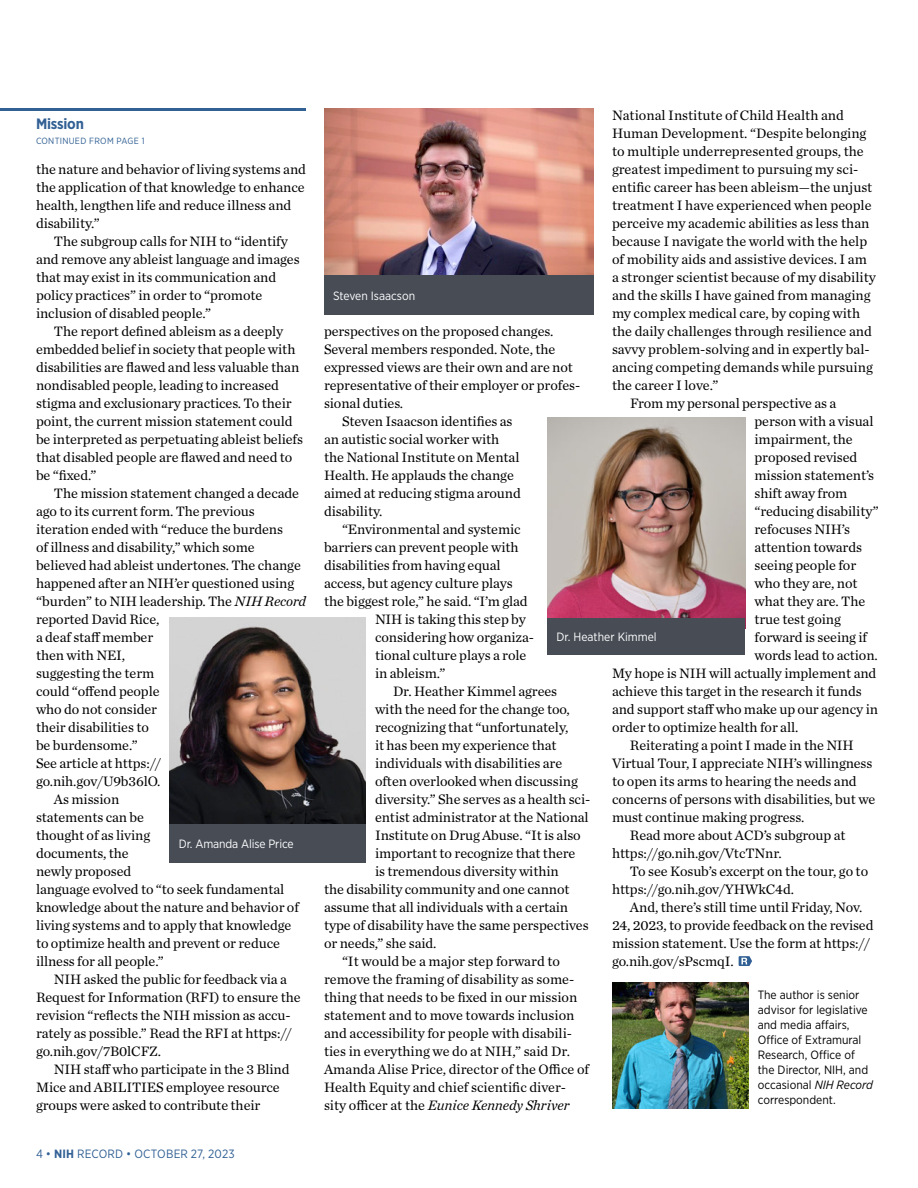
<style>
.page{position:relative;width:918px;height:1188px;background:#fff}
.page>*{position:absolute;margin:0;border:0;box-sizing:border-box;transform-origin:0 0}
.Head_2_Subheads_Body_1{font:700 15px "Gotham Narrow";letter-spacing:-.015em;color:#316094}
.Body_1{font:14.25px/18px "Chronicle Text G1";letter-spacing:-.005em;color:#000}
.Photo_caption_positive{font:12px/15px "Gotham Narrow";color:#000}
.Photo_caption_reverse{font:12px "Gotham Narrow";color:#fff}
.Body_2__Briefs_and_Sidebar{font:12px "Gotham Narrow";letter-spacing:.015em;color:#316094}
.Page_jump{font:9px "Gotham Narrow";letter-spacing:.03em;color:#316094}
.s1{font-style:italic}
.s2{font-weight:700}
</style>
<div class="page">
<hr style="left:0;top:108px;width:306px;height:3px;background:#316094">
<svg style="left:739px;top:956px;width:13px;height:10px"></svg>
<img style="left:548px;top:418px;width:197px;height:200px">
<img style="left:324px;top:108px;width:270px;height:167px">
<img style="left:170px;top:617px;width:196px;height:207px">
<div style="left:170px;top:824px;width:196px;height:38px;background:#474c55"></div>
<div style="left:548px;top:618px;width:198px;height:37px;background:#474c55"></div>
<div style="left:324px;top:275px;width:270px;height:40px;background:#474c55"></div>
<img style="left:612px;top:982px;width:137px;height:126px">
<p class="Head_2_Subheads_Body_1" style="left:36px;top:114px;width:49px">Mission</p>
<p class="Page_jump" style="left:36px;top:135px;width:110px">CONTINUED FROM PAGE 1</p>
<p class="Body_1" style="left:36px;top:159px;width:272px">the nature and behavior of living systems and the application of that knowledge to enhance health, lengthen life and reduce illness and disability.”</p>
<p class="Body_1" style="left:36px;top:231px;width:265px;text-indent:18px">The subgroup calls for NIH to “identify and remove any ableist language and images that may exist in its communication and policy practices” in order to “promote inclusion of disabled people.”</p>
<p class="Body_1" style="left:36px;top:321px;width:269px;text-indent:18px">The report defined ableism as a deeply embedded belief in society that people with disabilities are flawed and less valuable than nondisabled people, leading to increased stigma and exclusionary practices. To their point, the current mission statement could be interpreted as perpetuating ableist beliefs that disabled people are flawed and need to be “fixed.”</p>
<p class="Body_1" style="left:36px;top:483px;width:271px;text-indent:18px">The mission statement changed a decade ago to its current form. The previous iteration ended with “reduce the burdens<br>of illness and disability,” which some believed had ableist undertones. The change happened after an NIH’er questioned using “burden” to NIH leadership. The <span class="s1">NIH Record </span>reported David Rice,<br>a deaf staff member<br>then with NEI,<br>suggesting the term<br>could “offend people<br>who do not consider<br>their disabilities to<br>be burdensome.”<br>See article at https://<br>go.nih.gov/U9b36lO.</p>
<p class="Body_1" style="left:36px;top:789px;width:265px;text-indent:18px">As mission<br>statements can be<br>thought of as living<br>documents, the<br>newly proposed<br>language evolved to “to seek fundamental knowledge about the nature and behavior of living systems and to apply that knowledge to optimize health and prevent or reduce illness for all people.”</p>
<p class="Body_1" style="left:36px;top:969px;width:266px;text-indent:18px">NIH asked the public for feedback via a Request for Information (RFI) to ensure the revision “reflects the NIH mission as accu&shy;rately as possible.” Read the RFI at https:// go.nih.gov/7B0lCFZ.</p>
<p class="Body_1" style="left:36px;top:1059px;width:255px;text-indent:18px">NIH staff who participate in the 3 Blind<br>Mice and ABILITIES employee resource groups were asked to contribute their</p>
<p class="Photo_caption_reverse" style="left:179px;top:836px;width:116px">Dr. Amanda Alise Price</p>
<p class="Body_2__Briefs_and_Sidebar" style="left:36px;top:1146px;width:200px">4 • <span class="s2">NIH</span> RECORD • OCTOBER 27, 2023</p>
<p class="Body_1" style="left:612px;top:105px;width:265px">National Institute of Child Health and Human Development. “Despite belonging to multiple underrepresented groups, the greatest impediment to pursuing my sci&shy;entific career has been ableism—the unjust treatment I have experienced when people perceive my academic abilities as less than because I navigate the world with the help of mobility aids and assistive devices. I am a stronger scientist because of my disability and the skills I have gained from managing my complex medical care, by coping with the daily challenges through resilience and savvy problem-solving and in expertly bal&shy;ancing competing demands while pursuing the career I love.”</p>
<p class="Body_1" style="left:630px;top:393px;width:208px">From my personal perspective as a</p>
<p class="Body_1" style="left:755px;top:411px;width:120px">person with a visual</p>
<p class="Body_1" style="left:755px;top:429px;width:100px">impairment, the</p>
<p class="Body_1" style="left:755px;top:447px;width:104px">proposed revised</p>
<p class="Body_1" style="left:755px;top:465px;width:121px">mission statement’s</p>
<p class="Body_1" style="left:755px;top:483px;width:94px">shift away from</p>
<p class="Body_1" style="left:755px;top:501px;width:126px">“reducing disability”</p>
<p class="Body_1" style="left:755px;top:519px;width:97px">refocuses NIH’s</p>
<p class="Body_1" style="left:755px;top:537px;width:109px">attention towards</p>
<p class="Body_1" style="left:754px;top:555px;width:103px">seeing people for</p>
<p class="Body_1" style="left:754px;top:573px;width:105px">who they are, not</p>
<p class="Body_1" style="left:754px;top:591px;width:112px">what they are. The</p>
<p class="Body_1" style="left:754px;top:609px;width:88px">true test going</p>
<p class="Body_1" style="left:754px;top:627px;width:114px">forward is seeing if</p>
<p class="Body_1" style="left:754px;top:645px;width:125px">words lead to action.</p>
<p class="Body_1" style="left:612px;top:663px;width:266px">My hope is NIH will actually implement and</p>
<p class="Body_1" style="left:612px;top:681px;width:251px">achieve this target in the research it funds</p>
<p class="Body_1" style="left:612px;top:699px;width:268px">and support staff who make up our agency in</p>
<p class="Body_1" style="left:612px;top:717px;width:188px">order to optimize health for all.</p>
<p class="Body_1" style="left:612px;top:735px;width:265px;text-indent:18px">Reiterating a point I made in the NIH Virtual Tour, I appreciate NIH’s willingness to open its arms to hearing the needs and concerns of persons with disabilities, but we must continue making progress.</p>
<p class="Body_1" style="left:612px;top:825px;width:235px;text-indent:18px">Read more about ACD’s subgroup at https://go.nih.gov/VtcTNnr.</p>
<p class="Body_1" style="left:612px;top:861px;width:258px;text-indent:18px">To see Kosub’s excerpt on the tour, go to https://go.nih.gov/YHWkC4d.</p>
<p class="Body_1" style="left:612px;top:897px;width:263px;text-indent:18px">And, there’s still time until Friday, Nov.<br>24, 2023, to provide feedback on the revised mission statement. Use the form at https:// go.nih.gov/sPscmqI.</p>
<p class="Photo_caption_positive" style="left:758px;top:987px;width:117px">The author is senior advisor for legislative and media affairs,<br>Office of Extramural<br>Research, Office of the Director, NIH, and occasional <span class="s1">NIH Record </span>correspondent.</p>
<p class="Photo_caption_reverse" style="left:333px;top:288px;width:84px">Steven Isaacson</p>
<p class="Body_1" style="left:324px;top:321px;width:258px">perspectives on the proposed changes.<br>Several members responded. Note, the expressed views are their own and are not representative of their employer or profes&shy;sional duties.</p>
<p class="Body_1" style="left:324px;top:411px;width:198px;text-indent:18px">Steven Isaacson identifies as an autistic social worker with the National Institute on Mental<br>Health. He applauds the change aimed at reducing stigma around disability.</p>
<p class="Body_1" style="left:342px;top:519px;width:180px">“Environmental and systemic</p>
<p class="Body_1" style="left:324px;top:537px;width:196px">barriers can prevent people with</p>
<p class="Body_1" style="left:324px;top:555px;width:178px">disabilities from having equal</p>
<p class="Body_1" style="left:324px;top:573px;width:190px">access, but agency culture plays</p>
<p class="Body_1" style="left:324px;top:591px;width:205px">the biggest role,” he said. “I’m glad</p>
<p class="Body_1" style="left:375px;top:609px;width:152px">NIH is taking this step by</p>
<p class="Body_1" style="left:375px;top:627px;width:161px">considering how organiza-</p>
<p class="Body_1" style="left:375px;top:645px;width:153px">tional culture plays a role</p>
<p class="Body_1" style="left:375px;top:663px;width:72px">in ableism.”</p>
<p class="Body_1" style="left:393px;top:681px;width:166px">Dr. Heather Kimmel agrees</p>
<p class="Body_1" style="left:375px;top:699px;width:196px">with the need for the change too,</p>
<p class="Body_1" style="left:375px;top:717px;width:195px">recognizing that “unfortunately,</p>
<p class="Body_1" style="left:375px;top:735px;width:183px">it has been my experience that</p>
<p class="Body_1" style="left:375px;top:753px;width:189px">individuals with disabilities are</p>
<p class="Body_1" style="left:375px;top:771px;width:204px">often overlooked when discussing</p>
<p class="Body_1" style="left:375px;top:789px;width:217px">diversity.” She serves as a health sci-</p>
<p class="Body_1" style="left:375px;top:807px;width:215px">entist administrator at the National</p>
<p class="Body_1" style="left:375px;top:825px;width:207px">Institute on Drug Abuse. “It is also</p>
<p class="Body_1" style="left:375px;top:843px;width:202px">important to recognize that there</p>
<p class="Body_1" style="left:375px;top:861px;width:185px">is tremendous diversity within</p>
<p class="Body_1" style="left:324px;top:879px;width:247px">the disability community and one cannot</p>
<p class="Body_1" style="left:324px;top:897px;width:246px">assume that all individuals with a certain</p>
<p class="Body_1" style="left:324px;top:915px;width:266px">type of disability have the same perspectives</p>
<p class="Body_1" style="left:324px;top:933px;width:114px">or needs,” she said.</p>
<p class="Body_1" style="left:324px;top:951px;width:267px;text-indent:18px">“It would be a major step forward to remove the framing of disability as some&shy;thing that needs to be fixed in our mission statement and to move towards inclusion and accessibility for people with disabili&shy;ties in everything we do at NIH,” said Dr.<br>Amanda Alise Price, director of the Office of Health Equity and chief scientific diver&shy;sity officer at the <span class="s1">Eunice Kennedy Shriver</span></p>
<p class="Photo_caption_reverse" style="left:556px;top:630px;width:102px">Dr. Heather Kimmel</p>
</div>
